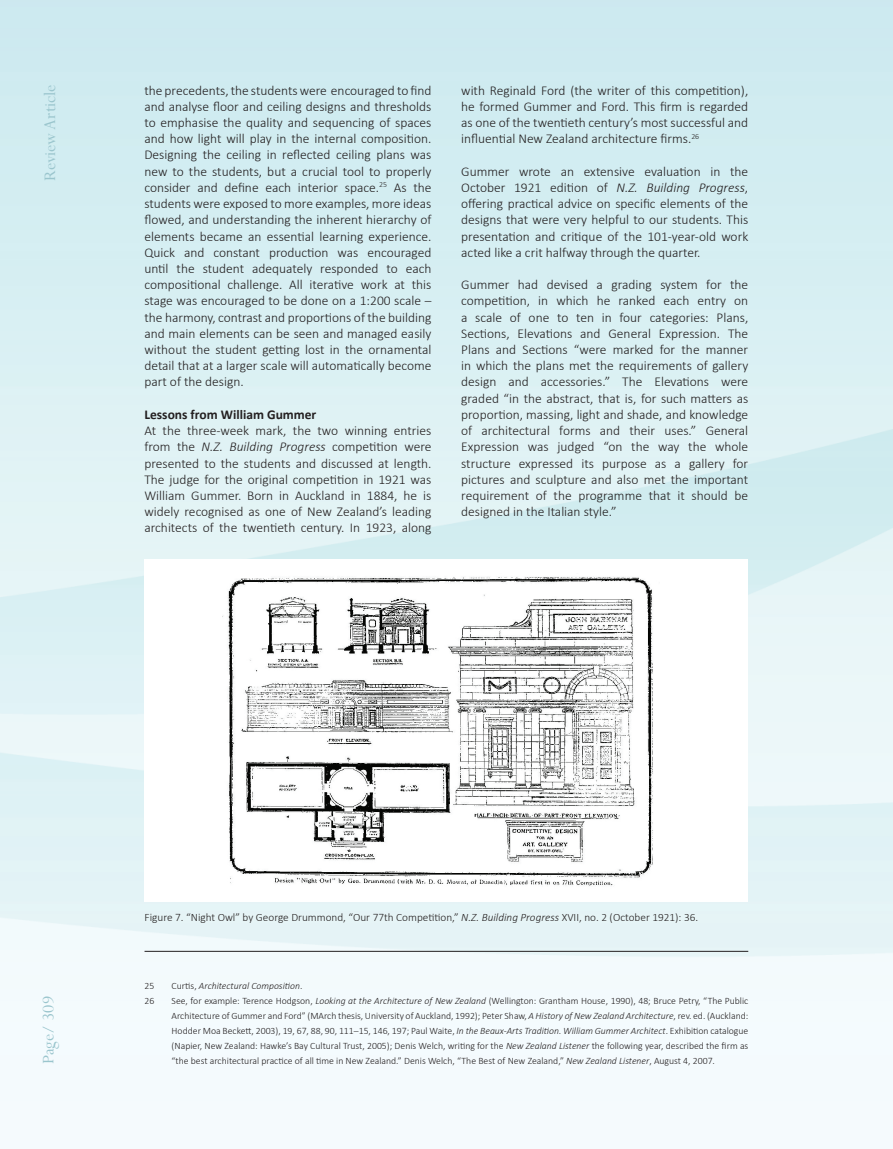
<style>
.page{position:relative;width:893px;height:1149px;background:#fff}
.page>*{position:absolute;margin:0;border:0;box-sizing:border-box;transform-origin:0 0}
.t1{font:18px "Perpetua";color:#9ac5cd}
.t2{font:300 13.5px/16.2px "Calibri";color:#231f20;text-align:justify}
.t3{font:700 13.5px "Calibri";color:#231f20}
.t4{font:300 11.25px "Calibri";color:#231f20}
.t5{font:300 9.75px/15px "Calibri";color:#231f20;text-align:justify}
.t6{font:italic 300 9.75px "Calibri";color:#231f20}
.s1{font-style:italic}
.s2{font-style:normal}
</style>
<div class="page">
<img style="left:0;top:0;width:893px;height:1101px">
<div style="left:144px;top:559px;width:604px;height:342px;background:#fff"></div>
<hr style="left:145px;top:950px;width:603px;height:1px;background:#231f20">
<img style="left:222px;top:577px;width:431px;height:309px">
<h1 class="t1" style="left:39px;top:181px;width:98px;rotate:-90deg">Review Article</h1>
<p class="t2" style="left:144px;top:82px;width:289px">the precedents, the students were encouraged to find and analyse floor and ceiling designs and thresholds to emphasise the quality and sequencing of spaces and how light will play in the internal composition.<br>Designing the ceiling in reflected ceiling plans was new to the students, but a crucial tool to properly consider and define each interior space.<sup>25</sup> As the students were exposed to more examples, more ideas flowed, and understanding the inherent hierarchy of elements became an essential learning experience.<br>Quick and constant production was encouraged until the student adequately responded to each compositional challenge. All iterative work at this stage was encouraged to be done on a 1:200 scale – the harmony, contrast and proportions of the building and main elements can be seen and managed easily without the student getting lost in the ornamental detail that at a larger scale will automatically become part of the design.</p>
<p class="t3" style="left:144px;top:404px;width:174px">Lessons from William Gummer</p>
<p class="t2" style="left:144px;top:422px;width:289px">At the three-week mark, the two winning entries from the <span class="s1">N.Z. Building Progress</span> competition were presented to the students and discussed at length.<br>The judge for the original competition in 1921 was William Gummer. Born in Auckland in 1884, he is widely recognised as one of New Zealand’s leading architects of the twentieth century. In 1923, along</p>
<p class="t2" style="left:461px;top:82px;width:289px">with Reginald Ford (the writer of this competition), he formed Gummer and Ford. This firm is regarded as one of the twentieth century’s most successful and influential New Zealand architecture firms.<sup>26</sup></p>
<p class="t2" style="left:461px;top:163px;width:289px">Gummer wrote an extensive evaluation in the October 1921 edition of <span class="s1">N.Z. Building Progress</span>, offering practical advice on specific elements of the designs that were very helpful to our students. This presentation and critique of the 101-year-old work acted like a crit halfway through the quarter.</p>
<p class="t2" style="left:461px;top:276px;width:289px">Gummer had devised a grading system for the competition, in which he ranked each entry on a scale of one to ten in four categories: Plans, Sections, Elevations and General Expression. The Plans and Sections “were marked for the manner in which the plans met the requirements of gallery design and accessories.” The Elevations were graded “in the abstract, that is, for such matters as proportion, massing, light and shade, and knowledge of architectural forms and their uses.” General Expression was judged “on the way the whole structure expressed its purpose as a gallery for pictures and sculpture and also met the important requirement of the programme that it should be designed in the Italian style.”</p>
<h1 class="t1" style="left:37px;top:1063px;width:69px;rotate:-90deg">Page/ 309</h1>
<p class="t4" style="left:145px;top:910px;width:555px">Figure 7. “Night Owl” by George Drummond, “Our 77th Competition,” <span class="s1">N.Z. Building Progress</span> XVII, no. 2 (October 1921): 36.</p>
<p class="t5" style="left:145px;top:977px;width:11px">25</p>
<p class="t6" style="left:172px;top:979px;width:132px"><span class="s2">Curtis,</span> Architectural Composition<span class="s2">.</span></p>
<p class="t5" style="left:145px;top:992px;width:11px">26</p>
<p class="t5" style="left:172px;top:992px;width:578px">See, for example: Terence Hodgson, <span class="s1">Looking at the Architecture of New Zealand</span> (Wellington: Grantham House, 1990), 48; Bruce Petry, “The Public Architecture of Gummer and Ford” (MArch thesis, University of Auckland, 1992); Peter Shaw, <span class="s1">A History of New Zealand Architecture</span>, rev. ed. (Auckland:<br>Hodder Moa Beckett, 2003), 19, 67, 88, 90, 111–15, 146, 197; Paul Waite, <span class="s1">In the Beaux-Arts Tradition</span>. <span class="s1">William Gummer Architect</span>. Exhibition catalogue (Napier, New Zealand: Hawke’s Bay Cultural Trust, 2005); Denis Welch, writing for the <span class="s1">New Zealand Listener</span> the following year, described the firm as “the best architectural practice of all time in New Zealand.” Denis Welch, “The Best of New Zealand,” <span class="s1">New Zealand Listener</span>, August 4, 2007.</p>
</div>
